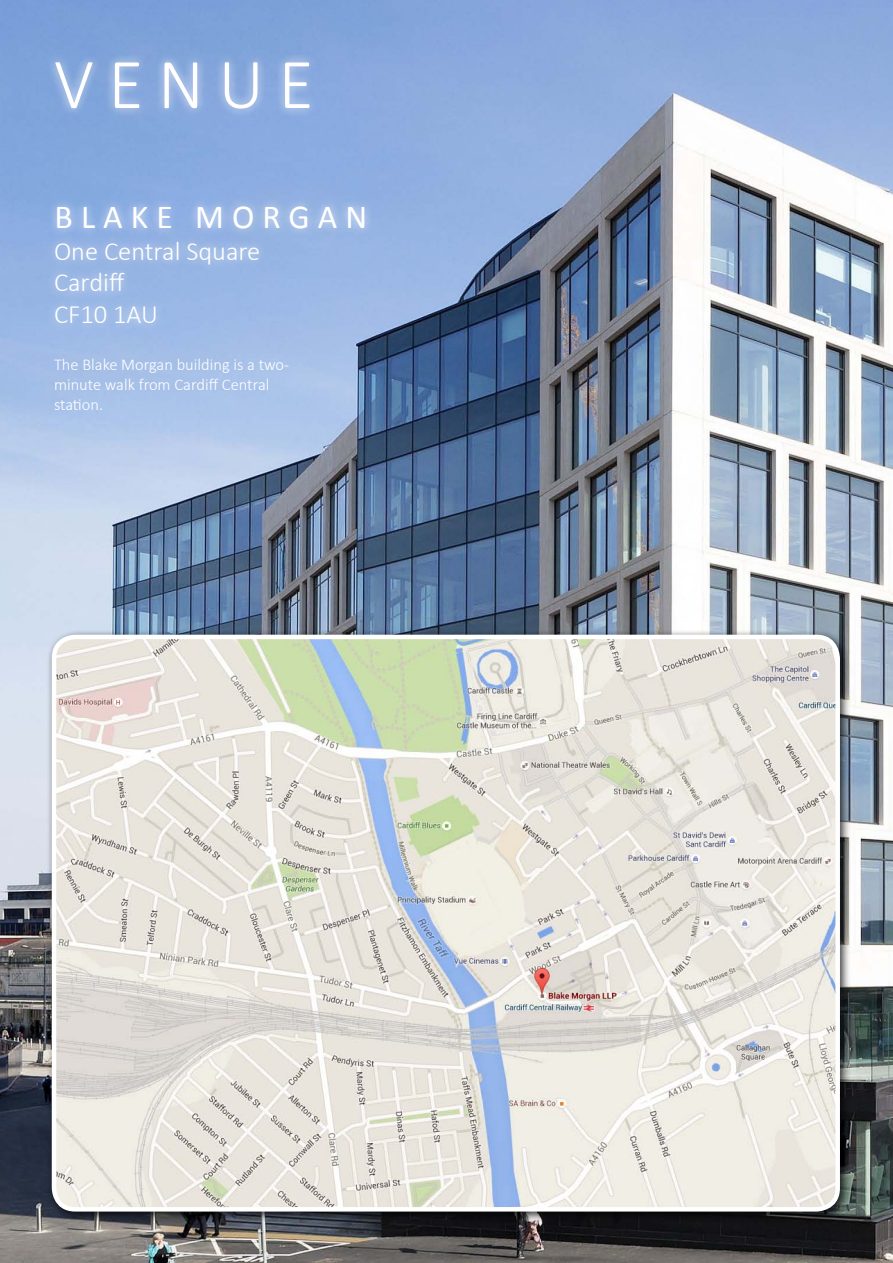
<style>
.page{position:relative;width:893px;height:1263px;background:#fff}
.page>*{position:absolute;margin:0;border:0;box-sizing:border-box;transform-origin:0 0}
.t1{font:300 72px "Calibri";letter-spacing:.2em;color:#fff}
.t2{font:33.75px "Calibri";letter-spacing:.24em;color:#fff}
.t3{font:300 26.55px/31.8px "Calibri";color:#fff}
.t4{font:300 16.5px/19.8px "Calibri";color:#fff}
</style>
<div class="page">
<img style="left:0;top:0;width:893px;height:1263px">
<div style="left:46px;top:197px;width:328px;height:136px;background:#fff;opacity:.75"></div>
<div style="left:46px;top:53px;width:272px;height:65px;background:#fff;opacity:.75"></div>
<div style="left:46px;top:629px;width:805px;height:594px;background:#000;opacity:.75"></div>
<img style="left:54px;top:637px;width:784px;height:571px">
<div style="left:52px;top:635px;width:788px;height:576px;border:4px solid #fff;border-radius:21px"></div>
<h1 class="t1" style="left:54px;top:39px;width:261px">VENUE</h1>
<h2 class="t2" style="left:55px;top:193px;width:314px">BLAKE MORGAN</h2>
<h3 class="t3" style="left:54px;top:235px;width:208px">One Central Square<br>Cardiff<br>CF10 1AU</h3>
<p class="t4" style="left:54px;top:355px;width:237px">The Blake Morgan building is a two&shy;minute walk from Cardiff Central station.</p>
</div>
